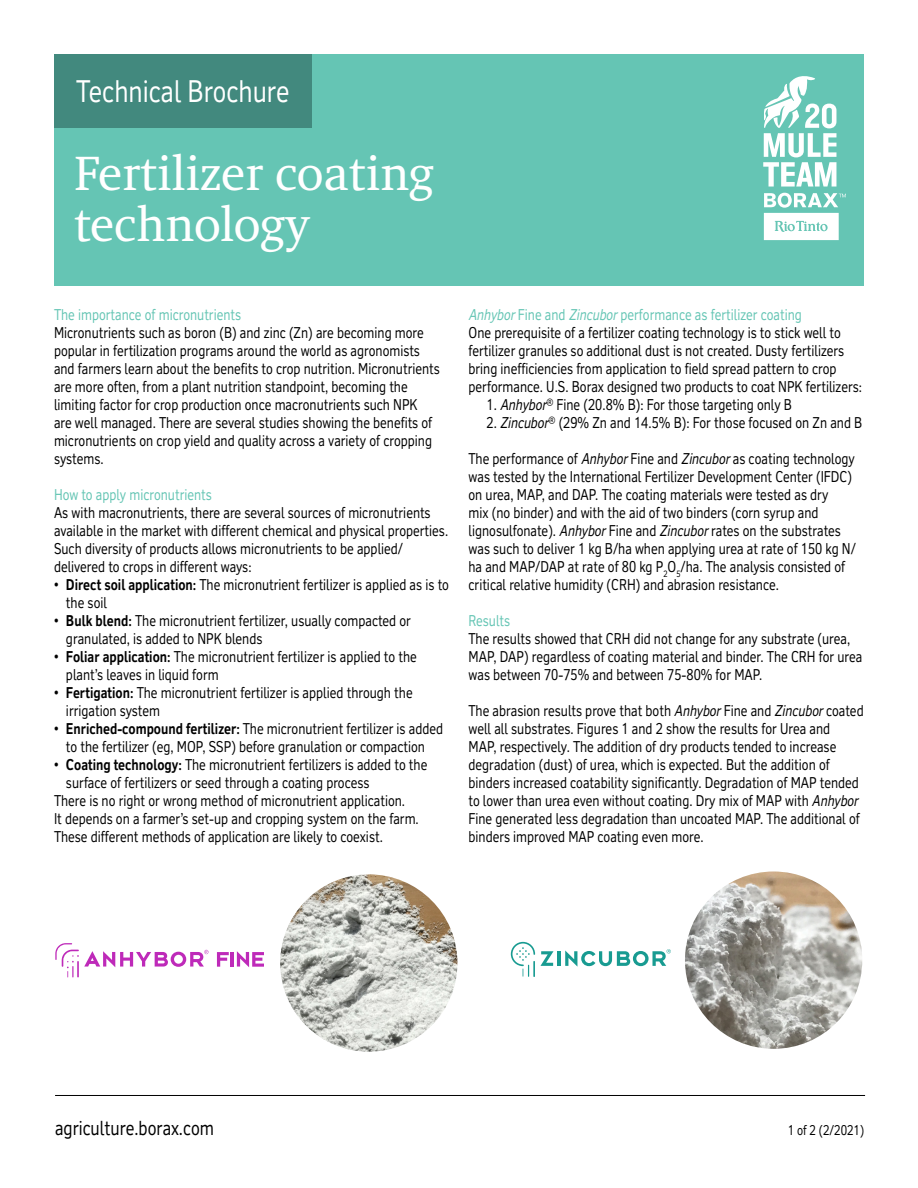
<style>
.page{position:relative;width:918px;height:1188px;background:#fff}
.page>*{position:absolute;margin:0;border:0;box-sizing:border-box;transform-origin:0 0}
.t1{font:49.5px/51px "RT Albanese";color:#fff}
.t2{font:30px "RT Vickerman";color:#fff;scale:.85 1}
.t3{font:19.5px "RT Vickerman";color:#000;scale:.85 1}
.t4{font:15px/18px "RT Vickerman";color:#000;scale:.85 1}
.t5{font:15px "RT Vickerman";color:#65c5b4;scale:.85 1}
.t6{font:13.5px "RT Vickerman";color:#000;scale:.85 1}
.s1{font-weight:700}
.s2{font-style:italic;color:#65c5b4}
.s3{color:#65c5b4}
.s4{font-style:italic}
</style>
<div class="page">
<div style="left:54px;top:54px;width:810px;height:231px;background:#65c5b4"></div>
<div style="left:54px;top:54px;width:257px;height:73px;background:#42897e"></div>
<hr style="left:55px;top:1095px;width:810px;height:1px;background:#000">
<svg style="left:763px;top:76px;width:73px;height:111px"></svg>
<svg style="left:764px;top:193px;width:82px;height:47px"></svg>
<hr style="left:557px;top:951px;width:3px;height:15px;background:#189b91">
<svg style="left:565px;top:949px;width:106px;height:18px"></svg>
<svg style="left:511px;top:942px;width:43px;height:35px"></svg>
<svg style="left:217px;top:952px;width:12px;height:15px"></svg>
<hr style="left:230px;top:952px;width:4px;height:15px;background:#be2ab9">
<svg style="left:237px;top:951px;width:27px;height:16px"></svg>
<svg style="left:55px;top:943px;width:154px;height:34px"></svg>
<img style="left:280px;top:874px;width:177px;height:178px;border-radius:89px">
<img style="left:685px;top:872px;width:177px;height:177px;border-radius:89px">
<h2 class="t2" style="left:76px;top:73px;width:253px">Technical Brochure</h2>
<h1 class="t1" style="left:75px;top:147px;width:361px">Fertilizer coating technology</h1>
<p class="t5" style="left:54px;top:306px;width:222px">The importance of micronutrients</p>
<p class="t4" style="left:54px;top:324px;width:455px">Micronutrients such as boron (B) and zinc (Zn) are becoming more popular in fertilization programs around the world as agronomists and farmers learn about the benefits to crop nutrition. Micronutrients are more often, from a plant nutrition standpoint, becoming the limiting factor for crop production once macronutrients such NPK<br>are well managed. There are several studies showing the benefits of micronutrients on crop yield and quality across a variety of cropping systems.</p>
<p class="t5" style="left:54px;top:486px;width:187px">How to apply micronutrients</p>
<p class="t4" style="left:54px;top:504px;width:465px">As with macronutrients, there are several sources of micronutrients available in the market with different chemical and physical properties.<br>Such diversity of products allows micronutrients to be applied/ delivered to crops in different ways:</p>
<p class="t4" style="left:66px;top:576px;width:452px;text-indent:-12px">• <span class="s1">Direct soil application:</span> The micronutrient fertilizer is applied as is to the soil</p>
<p class="t4" style="left:66px;top:612px;width:407px;text-indent:-12px">• <span class="s1">Bulk blend:</span> The micronutrient fertilizer, usually compacted or granulated, is added to NPK blends</p>
<p class="t4" style="left:66px;top:648px;width:414px;text-indent:-12px">• <span class="s1">Foliar application:</span> The micronutrient fertilizer is applied to the plant’s leaves in liquid form</p>
<p class="t4" style="left:66px;top:684px;width:409px;text-indent:-12px">• <span class="s1">Fertigation:</span> The micronutrient fertilizer is applied through the irrigation system</p>
<p class="t4" style="left:54px;top:720px;width:459px;text-align:center">• <span class="s1">Enriched-compound fertilizer:</span> The micronutrient fertilizer is added to the fertilizer (eg, MOP, SSP) before granulation or compaction</p>
<p class="t4" style="left:54px;top:756px;width:441px">• <span class="s1">Coating technology:</span> The micronutrient fertilizers is added to the</p>
<p class="t4" style="left:66px;top:774px;width:359px">surface of fertilizers or seed through a coating process</p>
<p class="t4" style="left:54px;top:792px;width:415px">There is no right or wrong method of micronutrient application.</p>
<p class="t4" style="left:54px;top:810px;width:431px">It depends on a farmer’s set-up and cropping system on the farm.</p>
<p class="t4" style="left:54px;top:828px;width:388px">These different methods of application are likely to coexist.</p>
<p class="t4" style="left:469px;top:306px;width:464px"><span class="s2">Anhybor</span> <span class="s3">Fine and</span> <span class="s2">Zincubor</span> <span class="s3">performance as fertilizer coating<br></span>One prerequisite of a fertilizer coating technology is to stick well to fertilizer granules so additional dust is not created. Dusty fertilizers bring inefficiencies from application to field spread pattern to crop performance. U.S. Borax designed two products to coat NPK fertilizers:</p>
<p class="t4" style="left:487px;top:396px;width:361px">1. <span class="s4">Anhybor</span><sup>®</sup> Fine (20.8% B): For those targeting only B</p>
<p class="t4" style="left:487px;top:414px;width:444px">2. <span class="s4">Zincubor</span><sup>®</sup> (29% Zn and 14.5% B): For those focused on Zn and B</p>
<p class="t4" style="left:469px;top:450px;width:457px">The performance of <span class="s4">Anhybor</span> Fine and <span class="s4">Zincubor</span> as coating technology was tested by the International Fertilizer Development Center (IFDC) on urea, MAP, and DAP. The coating materials were tested as dry<br>mix (no binder) and with the aid of two binders (corn syrup and lignosulfonate). <span class="s4">Anhybor</span> Fine and <span class="s4">Zincubor</span> rates on the substrates was such to deliver 1 kg B/ha when applying urea at rate of 150 kg N/ ha and MAP/DAP at rate of 80 kg P<sub>2</sub>O<sub>5</sub>/ha. The analysis consisted of critical relative humidity (CRH) and abrasion resistance.</p>
<p class="t5" style="left:469px;top:612px;width:50px">Results</p>
<p class="t4" style="left:469px;top:630px;width:465px">The results showed that CRH did not change for any substrate (urea,<br>MAP, DAP) regardless of coating material and binder. The CRH for urea was between 70-75% and between 75-80% for MAP.</p>
<p class="t4" style="left:469px;top:702px;width:466px">The abrasion results prove that both <span class="s4">Anhybor</span> Fine and <span class="s4">Zincubor</span> coated well all substrates. Figures 1 and 2 show the results for Urea and<br>MAP, respectively. The addition of dry products tended to increase degradation (dust) of urea, which is expected. But the addition of binders increased coatability significantly. Degradation of MAP tended to lower than urea even without coating. Dry mix of MAP with <span class="s4">Anhybor </span>Fine generated less degradation than uncoated MAP. The additional of binders improved MAP coating even more.</p>
<h3 class="t3" style="left:55px;top:1116px;width:189px">agriculture.borax.com</h3>
<p class="t6" style="left:788px;top:1122px;width:91px">1 of 2 (2/2021)</p>
</div>
